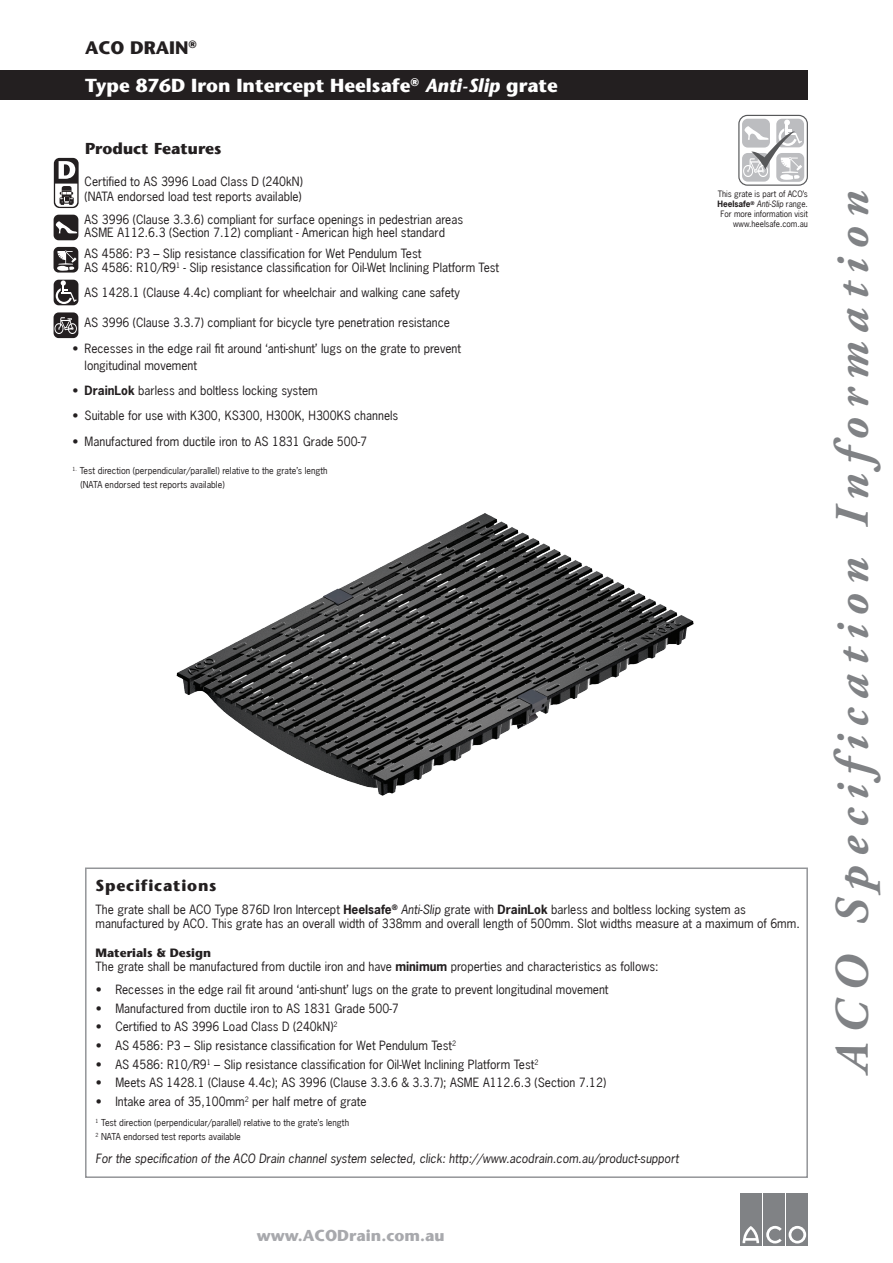
<style>
.page{position:relative;width:893px;height:1263px;background:#fff}
.page>*{position:absolute;margin:0;border:0;box-sizing:border-box;transform-origin:0 0}
.t1{font:italic 700 48px "Adobe Garamond Pro";letter-spacing:.2em;color:#808285}
.t2{font:700 18.75px "Stone Sans";color:#fff}
.t3{font:700 18px "Stone Sans";color:#231f20}
.t4{font:700 15.75px "Stone Sans";color:#a8a9ad}
.t5{font:700 15.75px "Stone Sans";color:#231f20}
.t6{font:700 15.75px "Stone Sans";letter-spacing:.05em;color:#231f20}
.t7{font:12px/13.5px "News Gothic";color:#231f20}
.t8{font:italic 12px "News Gothic";color:#231f20}
.t9{font:700 12px "Stone Sans";color:#231f20}
.t10{font:9px/14.4px "News Gothic";color:#231f20}
.t11{font:8.25px/9.9px "News Gothic";letter-spacing:-.005em;color:#231f20;text-align:right}
.s1{font-style:italic}
.s2{font-weight:700}
</style>
<div class="page">
<div style="left:787px;top:1194px;width:21px;height:52px;background:#808285"></div>
<div style="left:740px;top:1194px;width:21px;height:52px;background:#808285"></div>
<div style="left:763px;top:1194px;width:22px;height:52px;background:#808285"></div>
<svg style="left:789px;top:1226px;width:17px;height:17px"></svg>
<svg style="left:766px;top:1226px;width:16px;height:17px"></svg>
<svg style="left:742px;top:1226px;width:17px;height:17px"></svg>
<img style="left:176px;top:513px;width:518px;height:283px">
<div style="left:0;top:70px;width:808px;height:30px;background:#231f20"></div>
<div style="left:54px;top:215px;width:24px;height:25px;background:#231f20;border-radius:5px"></div>
<svg style="left:56px;top:221px;width:21px;height:13px"></svg>
<div style="left:54px;top:247px;width:24px;height:26px;background:#231f20;border-radius:5px"></div>
<svg style="left:57px;top:251px;width:20px;height:20px"></svg>
<div style="left:54px;top:312px;width:24px;height:26px;background:#231f20;border-radius:5px"></div>
<svg style="left:55px;top:317px;width:22px;height:17px"></svg>
<svg style="left:54px;top:158px;width:24px;height:50px"></svg>
<div style="left:54px;top:280px;width:24px;height:25px;background:#231f20;border-radius:5px"></div>
<svg style="left:55px;top:280px;width:22px;height:25px"></svg>
<div style="left:85px;top:867px;width:723px;height:311px;background:#fff;border:2px solid #939598"></div>
<div style="left:776px;top:119px;width:28px;height:28px;background:#bcbdc0;border-radius:6px"></div>
<div style="left:742px;top:153px;width:28px;height:29px;background:#bcbdc0;border-radius:6px"></div>
<div style="left:742px;top:119px;width:28px;height:29px;background:#bcbdc0;border-radius:6px"></div>
<div style="left:776px;top:153px;width:28px;height:29px;background:#bcbdc0;border-radius:6px"></div>
<div style="left:738px;top:115px;width:70px;height:71px;border:1px solid #57585a;border-radius:9px"></div>
<svg style="left:743px;top:120px;width:59px;height:60px"></svg>
<h3 class="t3" style="left:85px;top:37px;width:113px">ACO DRAIN<sup>®</sup></h3>
<h2 class="t2" style="left:85px;top:74px;width:474px">Type 876D Iron Intercept Heelsafe<sup>®</sup> <span class="s1">Anti-Slip</span> grate</h2>
<h3 class="t5" style="left:85px;top:139px;width:138px">Product Features</h3>
<p class="t7" style="left:85px;top:175px;width:220px;line-height:14.4px">Certified to AS 3996 Load Class D (240kN) (NATA endorsed load test reports available)</p>
<p class="t7" style="left:85px;top:212px;width:380px">AS 3996 (Clause 3.3.6) compliant for surface openings in pedestrian areas<br>ASME A112.6.3 (Section 7.12) compliant - American high heel standard</p>
<p class="t7" style="left:85px;top:247px;width:416px">AS 4586: P3 – Slip resistance classification for Wet Pendulum Test<br>AS 4586: R10/R9<sup>1</sup> - Slip resistance classification for Oil-Wet Inclining Platform Test</p>
<p class="t7" style="left:85px;top:286px;width:377px">AS 1428.1 (Clause 4.4c) compliant for wheelchair and walking cane safety</p>
<p class="t7" style="left:85px;top:316px;width:367px">AS 3996 (Clause 3.3.7) compliant for bicycle tyre penetration resistance</p>
<p class="t7" style="left:85px;top:339px;width:378px;line-height:17px;text-indent:-12px">• Recesses in the edge rail fit around ‘anti-shunt’ lugs on the grate to prevent longitudinal movement</p>
<p class="t7" style="left:73px;top:384px;width:247px">• <span class="s2">DrainLok</span> barless and boltless locking system</p>
<p class="t7" style="left:73px;top:409px;width:327px">• Suitable for use with K300, KS300, H300K, H300KS channels</p>
<p class="t7" style="left:73px;top:434px;width:296px">• Manufactured from ductile iron to AS 1831 Grade 500-7</p>
<p class="t10" style="left:80px;top:463px;width:249px;text-indent:-8px"><sup>1.</sup> Test direction (perpendicular/parallel) relative to the grate’s length (NATA endorsed test reports available)</p>
<p class="t11" style="left:717px;top:189px;width:92px">This grate is part of ACO’s<br><span class="s2">Heelsafe</span><sup>®</sup> <span class="s1">Anti-Slip</span> range.<br>For more information visit www.heelsafe.com.au</p>
<h3 class="t6" style="left:96px;top:876px;width:122px">Specifications</h3>
<p class="t7" style="left:96px;top:902px;width:706px;line-height:14.4px">The grate shall be ACO Type 876D Iron Intercept <span class="s2">Heelsafe</span><sup>®</sup> <span class="s1">Anti-Slip</span> grate with <span class="s2">DrainLok</span> barless and boltless locking system as manufactured by ACO. This grate has an overall width of 338mm and overall length of 500mm. Slot widths measure at a maximum of 6mm.</p>
<p class="t9" style="left:96px;top:946px;width:117px">Materials &amp; Design</p>
<p class="t7" style="left:96px;top:960px;width:565px">The grate shall be manufactured from ductile iron and have <span class="s2">minimum</span> properties and characteristics as follows:</p>
<p class="t7" style="left:96px;top:983px;width:514px">• Recesses in the edge rail fit around ‘anti-shunt’ lugs on the grate to prevent longitudinal movement</p>
<p class="t7" style="left:96px;top:1001px;width:304px">• Manufactured from ductile iron to AS 1831 Grade 500-7</p>
<p class="t7" style="left:96px;top:1020px;width:243px">• Certified to AS 3996 Load Class D (240kN)<sup>2</sup></p>
<p class="t7" style="left:96px;top:1039px;width:362px">• AS 4586: P3 – Slip resistance classification for Wet Pendulum Test<sup>2</sup></p>
<p class="t7" style="left:96px;top:1057px;width:444px">• AS 4586: R10/R9<sup>1</sup> – Slip resistance classification for Oil-Wet Inclining Platform Test<sup>2</sup></p>
<p class="t7" style="left:96px;top:1076px;width:512px">• Meets AS 1428.1 (Clause 4.4c); AS 3996 (Clause 3.3.6 &amp; 3.3.7); ASME A112.6.3 (Section 7.12)</p>
<p class="t7" style="left:96px;top:1095px;width:272px">• Intake area of 35,100mm<sup>2</sup> per half metre of grate</p>
<p class="t10" style="left:96px;top:1115px;width:255px"><sup>1</sup> Test direction (perpendicular/parallel) relative to the grate’s length<br><sup>2</sup> NATA endorsed test reports available</p>
<p class="t8" style="left:96px;top:1150px;width:585px">For the specification of the ACO Drain channel system selected, click: http://www.acodrain.com.au/product-support</p>
<h3 class="t4" style="left:257px;top:1226px;width:189px">www.ACODrain.com.au</h3>
<h1 class="t1" style="left:825px;top:1072px;width:882px;rotate:-90deg">ACO Specification Information</h1>
</div>
